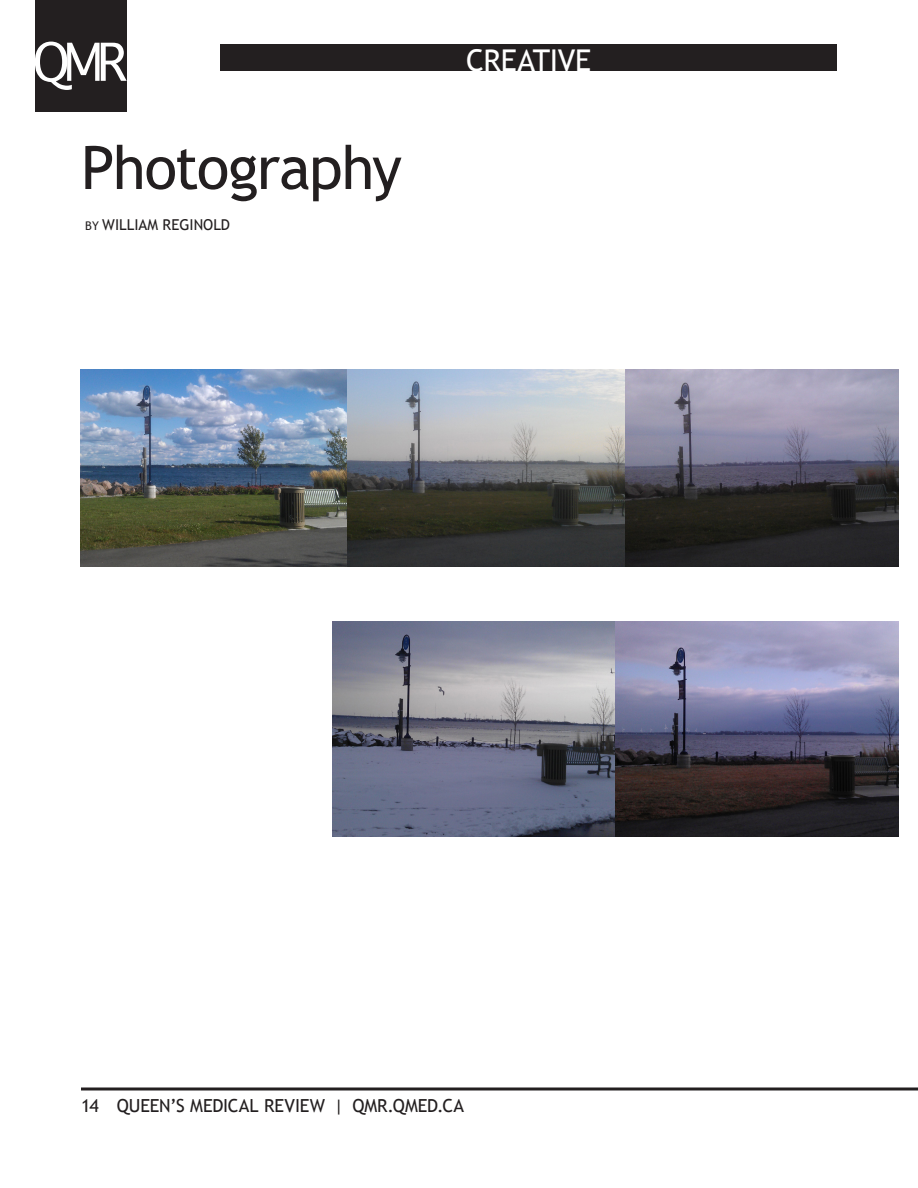
<style>
.page{position:relative;width:918px;height:1188px;background:#fff}
.page>*{position:absolute;margin:0;border:0;box-sizing:border-box;transform-origin:0 0}
.Article_Title{font:60px "Trebuchet MS";letter-spacing:-.025em;color:#231f20}
.Section_Header_-_Con{font:30px "Trebuchet MS";letter-spacing:-.01em;color:#fff}
.t1{font:18px "Trebuchet MS";letter-spacing:-.01em;color:#231f20}
.Author{font:15px "Trebuchet MS";color:#231f20}
.s1{font-size:12px}
</style>
<div class="page">
<div style="left:220px;top:44px;width:617px;height:27px;background:#231f20"></div>
<img style="left:81px;top:369px;width:267px;height:198px">
<img style="left:348px;top:369px;width:550px;height:198px">
<img style="left:333px;top:621px;width:565px;height:216px">
<hr style="left:81px;top:1088px;width:837px;height:2px;background:#231f20">
<div style="left:35px;top:0;width:92px;height:112px;background:#231f20"></div>
<svg style="left:35px;top:42px;width:92px;height:48px"></svg>
<p class="Article_Title" style="left:81px;top:132px;width:322px">Photography</p>
<p class="Author" style="left:85px;top:216px;width:146px"><span class="s1">BY</span> WILLIAM REGINOLD</p>
<p class="Section_Header_-_Con" style="left:466px;top:42px;width:127px">CREATIVE</p>
<p class="t1" style="left:81px;top:1095px;width:385px">14 QUEEN’S MEDICAL REVIEW | QMR.QMED.CA</p>
</div>
